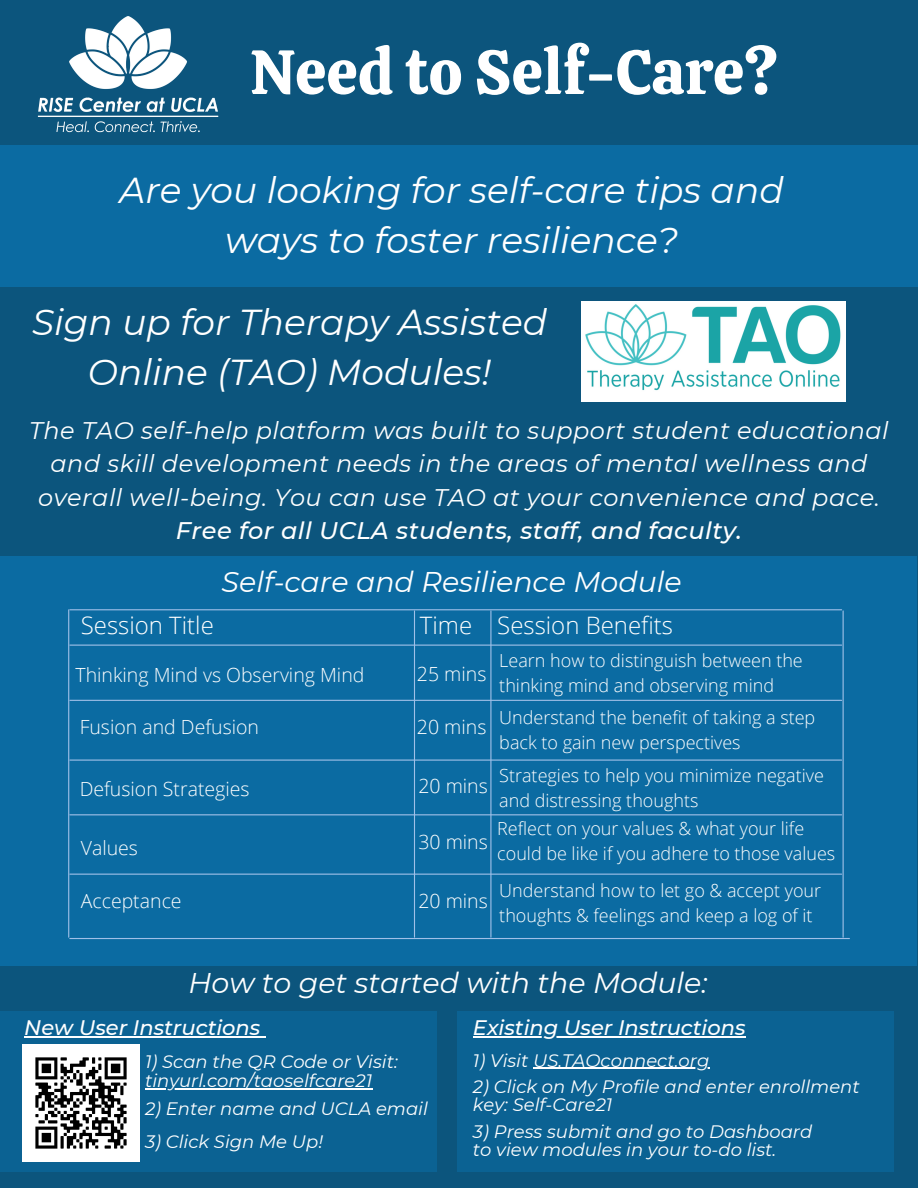
<style>
.page{position:relative;width:918px;height:1188px;background:#0c557d}
.page>*{position:absolute;margin:0;border:0;box-sizing:border-box;transform-origin:0 0}
.t1{font:62.4px "Calistoga";color:#fff}
.t2{font:italic 36px/49.5px "Montserrat";color:#fff;text-align:center}
.t3{font:italic 28.5px "Montserrat";color:#fff}
.t4{font:italic 24px/33.5px "Montserrat";letter-spacing:.02em;color:#fff;text-align:center}
.t5{font:italic 500 24px "Montserrat";letter-spacing:.02em;color:#fff}
.t6{font:300 24px "Open Sans";color:#fff}
.t7{font:italic 500 21px "Montserrat";color:#fff}
.t8{font:300 19.5px "Open Sans";color:#fff}
.t9{font:300 18px/24.8px "Open Sans";color:#fff}
.t10{font:italic 18px/18px "Montserrat";color:#fff}
</style>
<div class="page">
<div style="left:0;top:556px;width:917px;height:410px;background:#0b6ba2"></div>
<div style="left:0;top:145px;width:918px;height:141px;background:#0b6ba2"></div>
<img style="left:581px;top:302px;width:265px;height:100px">
<img style="left:37px;top:16px;width:182px;height:117px">
<hr style="left:70px;top:645px;width:772px;height:1px;background:#a0c0e8">
<hr style="left:70px;top:700px;width:772px;height:1px;background:#a0c0e8">
<hr style="left:70px;top:760px;width:772px;height:1px;background:#a0c0e8">
<hr style="left:70px;top:814px;width:772px;height:1px;background:#a0c0e8">
<hr style="left:70px;top:874px;width:772px;height:1px;background:#a0c0e8">
<hr style="left:70px;top:938px;width:779px;height:1px;background:#a0c0e8">
<hr style="left:414px;top:611px;width:1px;height:326px;background:#a0c0e8">
<hr style="left:490px;top:611px;width:1px;height:326px;background:#a0c0e8">
<hr style="left:70px;top:609px;width:772px;height:1px;background:#a0c0e8">
<hr style="left:68px;top:610px;width:1px;height:327px;background:#a0c0e8">
<hr style="left:843px;top:611px;width:1px;height:326px;background:#a0c0e8">
<div style="left:0;top:1011px;width:436px;height:161px;background:#0b6293"></div>
<div style="left:457px;top:1011px;width:436px;height:161px;background:#0b6293"></div>
<hr style="left:473px;top:1036px;width:273px;height:1px;background:#fff">
<hr style="left:533px;top:1068px;width:176px;height:1px;background:#fff">
<img style="left:22px;top:1045px;width:117px;height:117px">
<hr style="left:145px;top:1088px;width:227px;height:1px;background:#fff">
<hr style="left:24px;top:1036px;width:236px;height:1px;background:#fff">
<p class="t1" style="left:250px;top:32px;width:529px">Need to Self-Care?</p>
<p class="t2" style="left:120px;top:166px;width:666px">Are you looking for self-care tips and ways to foster resilience?</p>
<p class="t2" style="left:32px;top:298px;width:517px">Sign up for Therapy Assisted<br>Online (TAO) Modules!</p>
<p class="t4" style="left:29px;top:413px;width:861px">The TAO self-help platform was built to support student educational and skill development needs in the areas of mental wellness and overall well-being. You can use TAO at your convenience and pace.</p>
<p class="t5" style="left:176px;top:516px;width:568px">Free for all UCLA students, staff, and faculty.</p>
<p class="t3" style="left:222px;top:565px;width:462px">Self-care and Resilience Module</p>
<p class="t6" style="left:81px;top:608px;width:135px">Session Title</p>
<p class="t6" style="left:420px;top:608px;width:54px">Time</p>
<p class="t6" style="left:497px;top:608px;width:177px">Session Benefits</p>
<p class="t8" style="left:75px;top:661px;width:291px">Thinking Mind vs Observing Mind</p>
<p class="t8" style="left:80px;top:713px;width:181px">Fusion and Defusion</p>
<p class="t9" style="left:499px;top:648px;width:305px">Learn how to distinguish between the thinking mind and observing mind</p>
<p class="t9" style="left:499px;top:705px;width:317px">Understand the benefit of taking a step back to gain new perspectives</p>
<p class="t9" style="left:499px;top:763px;width:326px">Strategies to help you minimize negative and distressing thoughts</p>
<p class="t9" style="left:497px;top:816px;width:340px">Reflect on your values &amp; what your life could be like if you adhere to those values</p>
<p class="t9" style="left:499px;top:878px;width:323px">Understand how to let go &amp; accept your thoughts &amp; feelings and keep a log of it</p>
<p class="t8" style="left:417px;top:660px;width:71px">25 mins</p>
<p class="t8" style="left:417px;top:713px;width:71px">20 mins</p>
<p class="t8" style="left:418px;top:772px;width:71px">20 mins</p>
<p class="t8" style="left:80px;top:775px;width:171px">Defusion Strategies</p>
<p class="t8" style="left:81px;top:834px;width:59px">Values</p>
<p class="t8" style="left:81px;top:887px;width:102px">Acceptance</p>
<p class="t8" style="left:418px;top:828px;width:71px">30 mins</p>
<p class="t8" style="left:418px;top:887px;width:71px">20 mins</p>
<p class="t3" style="left:188px;top:965px;width:521px">How to get started with the Module:</p>
<p class="t7" style="left:24px;top:1015px;width:238px">New User Instructions</p>
<p class="t10" style="left:145px;top:1052px;width:254px;line-height:19.2px">1) Scan the QR Code or Visit: tinyurl.com/taoselfcare21</p>
<p class="t10" style="left:145px;top:1100px;width:284px">2) Enter name and UCLA email</p>
<p class="t10" style="left:145px;top:1133px;width:179px">3) Click Sign Me Up!</p>
<p class="t7" style="left:473px;top:1015px;width:274px">Existing User Instructions</p>
<p class="t10" style="left:473px;top:1051px;width:238px">1) Visit US.TAOconnect.org</p>
<p class="t10" style="left:473px;top:1077px;width:388px">2) Click on My Profile and enter enrollment key: Self-Care21</p>
<p class="t10" style="left:473px;top:1123px;width:341px">3) Press submit and go to Dashboard to view modules in your to-do list.</p>
</div>
